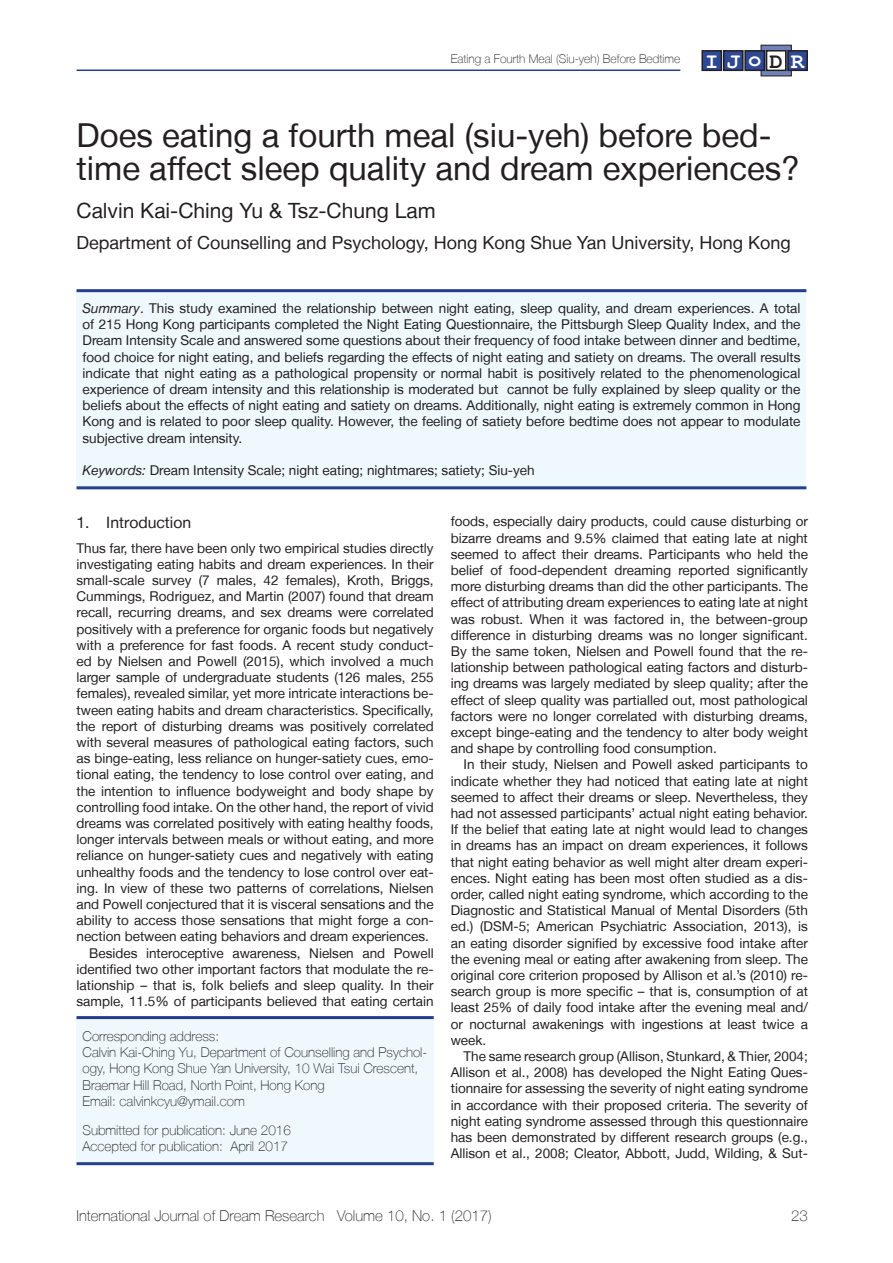
<style>
.page{position:relative;width:893px;height:1263px;background:#fff}
.page>*{position:absolute;margin:0;border:0;box-sizing:border-box;transform-origin:0 0}
.Ü1{font:33px/33px "Helvetica Neue LT";color:#231f20}
.Ü1_Autor{font:21px "Helvetica Neue LT";color:#231f20}
.Ü1_Affiliation{font:18px "Helvetica Neue LT";color:#231f20}
.t1{font:15.75px "Helvetica Neue LT";color:#231f20}
.Fußzeile_links{font:100 15px "Helvetica Neue LT";color:#231f20}
.Standard_mit_Einzug{font:13.5px/16.2px "Helvetica Neue LT";color:#231f20;text-align:justify}
.Standard_ohne_Einzug{font:13.5px/16.2px "Helvetica Neue LT";color:#231f20;text-align:justify}
.Abstract{font:13.5px/16.2px "Helvetica Neue LT";color:#231f20;text-align:justify}
.InfoBox{font:100 13.5px/16.2px "Helvetica Neue LT";color:#231f20}
.t2{font:100 12px "Helvetica Neue LT";color:#231f20}
.s1{font-family:"Courier New";font-weight:700;font-size:22.2px;color:#fff}
.s2{font-family:"Courier New";font-weight:700;font-size:22.2px}
.s3{font-style:italic}
</style>
<div class="page">
<hr style="left:77px;top:70px;width:603px;height:1px;background:#253f8e">
<svg style="left:763px;top:47px;width:27px;height:27px"></svg>
<div style="left:761px;top:45px;width:31px;height:31px;border:1px solid #231f20"></div>
<div style="left:767px;top:51px;width:19px;height:19px;background:#fff"></div>
<div style="left:766px;top:50px;width:20px;height:21px;border:1px solid #231f20"></div>
<div style="left:702px;top:51px;width:19px;height:19px;background:#2f4895"></div>
<div style="left:701px;top:50px;width:21px;height:21px;border:1px solid #231f20"></div>
<div style="left:724px;top:51px;width:19px;height:19px;background:#2f4895"></div>
<div style="left:723px;top:50px;width:21px;height:21px;border:1px solid #231f20"></div>
<div style="left:745px;top:51px;width:19px;height:19px;background:#2f4895"></div>
<div style="left:744px;top:50px;width:21px;height:21px;border:1px solid #231f20"></div>
<div style="left:788px;top:51px;width:19px;height:19px;background:#2f4895"></div>
<div style="left:787px;top:50px;width:21px;height:21px;border:1px solid #231f20"></div>
<div style="left:77px;top:1017px;width:357px;height:147px;background:#eef8fd"></div>
<hr style="left:77px;top:1016px;width:357px;height:3px;background:#253f8e">
<hr style="left:77px;top:1162px;width:357px;height:3px;background:#253f8e">
<div style="left:77px;top:291px;width:729px;height:197px;background:#eef8fd"></div>
<hr style="left:77px;top:289px;width:729px;height:3px;background:#253f8e">
<hr style="left:77px;top:486px;width:729px;height:3px;background:#253f8e">
<p class="t2" style="left:451px;top:51px;width:355px">Eating a Fourth Meal (Siu-yeh) Before Bedtime <span class="s1">I J o</span> <span class="s2">D</span> <span class="s1">R</span></p>
<p class="Ü1" style="left:77px;top:118px;width:725px">Does eating a fourth meal (siu-yeh) before bed&shy;time affect sleep quality and dream experiences?</p>
<p class="Ü1_Autor" style="left:77px;top:198px;width:361px">Calvin Kai-Ching Yu &amp; Tsz-Chung Lam</p>
<p class="Ü1_Affiliation" style="left:77px;top:231px;width:716px">Department of Counselling and Psychology, Hong Kong Shue Yan University, Hong Kong</p>
<p class="Abstract" style="left:83px;top:300px;width:719px"><span class="s3">Summary</span>. This study examined the relationship between night eating, sleep quality, and dream experiences. A total of 215 Hong Kong participants completed the Night Eating Questionnaire, the Pittsburgh Sleep Quality Index, and the Dream Intensity Scale and answered some questions about their frequency of food intake between dinner and bedtime, food choice for night eating, and beliefs regarding the effects of night eating and satiety on dreams. The overall results indicate that night eating as a pathological propensity or normal habit is positively related to the phenomenological experience of dream intensity and this relationship is moderated but cannot be fully explained by sleep quality or the beliefs about the effects of night eating and satiety on dreams. Additionally, night eating is extremely common in Hong Kong and is related to poor sleep quality. However, the feeling of satiety before bedtime does not appear to modulate subjective dream intensity.</p>
<p class="Abstract" style="left:83px;top:462px;width:454px"><span class="s3">Keywords:</span> Dream Intensity Scale; night eating; nightmares; satiety; Siu-yeh</p>
<p class="t1" style="left:77px;top:513px;width:116px">1. Introduction</p>
<p class="Standard_ohne_Einzug" style="left:77px;top:539px;width:359px">Thus far, there have been only two empirical studies directly investigating eating habits and dream experiences. In their small-scale survey (7 males, 42 females), Kroth, Briggs, Cummings, Rodriguez, and Martin (2007) found that dream recall, recurring dreams, and sex dreams were correlated positively with a preference for organic foods but negatively with a preference for fast foods. A recent study conduct&shy;ed by Nielsen and Powell (2015), which involved a much larger sample of undergraduate students (126 males, 255 females), revealed similar, yet more intricate interactions be&shy;tween eating habits and dream characteristics. Specifically, the report of disturbing dreams was positively correlated with several measures of pathological eating factors, such as binge-eating, less reliance on hunger-satiety cues, emo&shy;tional eating, the tendency to lose control over eating, and the intention to influence bodyweight and body shape by controlling food intake. On the other hand, the report of vivid dreams was correlated positively with eating healthy foods, longer intervals between meals or without eating, and more reliance on hunger-satiety cues and negatively with eating unhealthy foods and the tendency to lose control over eat&shy;ing. In view of these two patterns of correlations, Nielsen and Powell conjectured that it is visceral sensations and the ability to access those sensations that might forge a con&shy;nection between eating behaviors and dream experiences.</p>
<p class="Standard_mit_Einzug" style="left:77px;top:944px;width:359px;text-indent:13px">Besides interoceptive awareness, Nielsen and Powell identified two other important factors that modulate the re&shy;lationship – that is, folk beliefs and sleep quality. In their sample, 11.5% of participants believed that eating certain</p>
<p class="InfoBox" style="left:83px;top:1028px;width:346px">Corresponding address:<br>Calvin Kai-Ching Yu, Department of Counselling and Psychol&shy;ogy, Hong Kong Shue Yan University, 10 Wai Tsui Crescent, Braemar Hill Road, North Point, Hong Kong<br>Email: calvinkcyu@ymail.com</p>
<p class="InfoBox" style="left:83px;top:1122px;width:210px">Submitted for publication: June 2016<br>Accepted for publication: April 2017</p>
<p class="Standard_mit_Einzug" style="left:451px;top:513px;width:359px">foods, especially dairy products, could cause disturbing or bizarre dreams and 9.5% claimed that eating late at night seemed to affect their dreams. Participants who held the belief of food-dependent dreaming reported significantly more disturbing dreams than did the other participants. The effect of attributing dream experiences to eating late at night was robust. When it was factored in, the between-group difference in disturbing dreams was no longer significant.<br>By the same token, Nielsen and Powell found that the re&shy;lationship between pathological eating factors and disturb&shy;ing dreams was largely mediated by sleep quality; after the effect of sleep quality was partialled out, most pathological factors were no longer correlated with disturbing dreams, except binge-eating and the tendency to alter body weight and shape by controlling food consumption.</p>
<p class="Standard_mit_Einzug" style="left:451px;top:756px;width:359px;text-indent:13px">In their study, Nielsen and Powell asked participants to indicate whether they had noticed that eating late at night seemed to affect their dreams or sleep. Nevertheless, they had not assessed participants’ actual night eating behavior.<br>If the belief that eating late at night would lead to changes in dreams has an impact on dream experiences, it follows that night eating behavior as well might alter dream experi&shy;ences. Night eating has been most often studied as a dis&shy;order, called night eating syndrome, which according to the Diagnostic and Statistical Manual of Mental Disorders (5th ed.) (DSM-5; American Psychiatric Association, 2013), is an eating disorder signified by excessive food intake after the evening meal or eating after awakening from sleep. The original core criterion proposed by Allison et al.’s (2010) re&shy;search group is more specific – that is, consumption of at least 25% of daily food intake after the evening meal and/ or nocturnal awakenings with ingestions at least twice a week.</p>
<p class="Standard_mit_Einzug" style="left:451px;top:1048px;width:359px;text-indent:13px">The same research group (Allison, Stunkard, &amp; Thier, 2004; Allison et al., 2008) has developed the Night Eating Ques&shy;tionnaire for assessing the severity of night eating syndrome in accordance with their proposed criteria. The severity of night eating syndrome assessed through this questionnaire has been demonstrated by different research groups (e.g., Allison et al., 2008; Cleator, Abbott, Judd, Wilding, &amp; Sut-</p>
<p class="Fußzeile_links" style="left:77px;top:1207px;width:417px">International Journal of Dream Research Volume 10, No. 1 (2017)</p>
<p class="Fußzeile_links" style="left:791px;top:1207px;width:18px">23</p>
</div>
